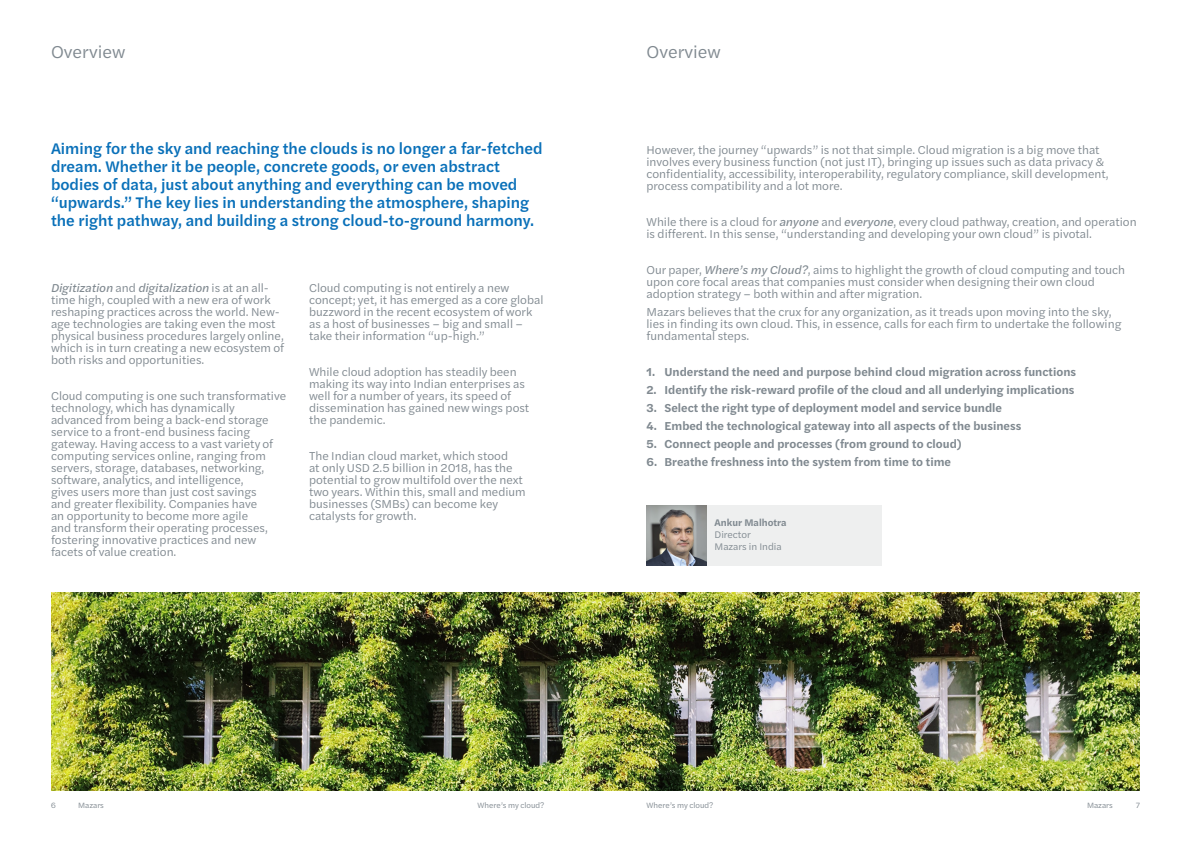
<style>
.page{position:relative;width:1191px;height:842px;background:#fff}
.page>*{position:absolute;margin:0;border:0;box-sizing:border-box;transform-origin:0 0}
.Page_title{font:18px "Halyard Text";color:#808990}
.Page_introduction_co{font:500 16px/18px "Halyard Text";color:#0970b9}
.Body_text{font:12px/12px "Halyard Text";color:#808990}
.t1{font:600 12px "Halyard Text";color:#808990}
.Quote_source{font:10px "Halyard Text";color:#808990}
.Quote_source-2{font:600 10px "Halyard Text";color:#808990}
.Footer_text{font:8px "Halyard Text";color:#808990}
.s1{font-style:italic}
</style>
<div class="page">
<div style="left:646px;top:506px;width:236px;height:60px;background:#eeefef"></div>
<img style="left:646px;top:506px;width:60px;height:60px">
<img style="left:51px;top:592px;width:1089px;height:199px">
<p class="Page_title" style="left:51px;top:39px;width:76px">Overview</p>
<p class="Page_introduction_co" style="left:51px;top:139px;width:493px">Aiming for the sky and reaching the clouds is no longer a far-fetched dream. Whether it be people, concrete goods, or even abstract bodies of data, just about anything and everything can be moved “upwards.” The key lies in understanding the atmosphere, shaping the right pathway, and building a strong cloud-to-ground harmony.</p>
<p class="Body_text" style="left:51px;top:281px;width:235px"><span class="s1">Digitization</span> and <span class="s1">digitalization</span> is at an all&shy;time high, coupled with a new era of work reshaping practices across the world. New&shy;age technologies are taking even the most physical business procedures largely online, which is in turn creating a new ecosystem of both risks and opportunities.</p>
<p class="Body_text" style="left:51px;top:389px;width:237px">Cloud computing is one such transformative technology, which has dynamically advanced from being a back-end storage service to a front-end business facing gateway. Having access to a vast variety of computing services online, ranging from servers, storage, databases, networking, software, analytics, and intelligence,<br>gives users more than just cost savings<br>and greater flexibility. Companies have<br>an opportunity to become more agile<br>and transform their operating processes, fostering innovative practices and new facets of value creation.</p>
<p class="Body_text" style="left:309px;top:281px;width:236px">Cloud computing is not entirely a new concept; yet, it has emerged as a core global buzzword in the recent ecosystem of work as a host of businesses – big and small – take their information “up-high.”</p>
<p class="Body_text" style="left:309px;top:365px;width:222px">While cloud adoption has steadily been making its way into Indian enterprises as well for a number of years, its speed of dissemination has gained new wings post the pandemic.</p>
<p class="Body_text" style="left:309px;top:449px;width:218px">The Indian cloud market, which stood<br>at only USD 2.5 billion in 2018, has the potential to grow multifold over the next two years. Within this, small and medium businesses (SMBs) can become key catalysts for growth.</p>
<p class="Footer_text" style="left:51px;top:800px;width:6px">6</p>
<p class="Footer_text" style="left:78px;top:800px;width:27px">Mazars</p>
<p class="Footer_text" style="left:477px;top:800px;width:68px">Where’s my cloud?</p>
<p class="Page_title" style="left:646px;top:39px;width:76px">Overview</p>
<p class="Body_text" style="left:646px;top:143px;width:463px">However, the journey “upwards” is not that simple. Cloud migration is a big move that involves every business function (not just IT), bringing up issues such as data privacy &amp; confidentiality, accessibility, interoperability, regulatory compliance, skill development, process compatibility and a lot more.</p>
<p class="Body_text" style="left:646px;top:215px;width:492px">While there is a cloud for <span class="s1">anyone</span> and <span class="s1">everyone</span>, every cloud pathway, creation, and operation is different. In this sense, “understanding and developing your own cloud” is pivotal.</p>
<p class="Body_text" style="left:646px;top:263px;width:480px">Our paper, <span class="s1">Where’s my Cloud?</span>, aims to highlight the growth of cloud computing and touch upon core focal areas that companies must consider when designing their own cloud adoption strategy – both within and after migration.</p>
<p class="Body_text" style="left:646px;top:305px;width:476px">Mazars believes that the crux for any organization, as it treads upon moving into the sky, lies in finding its own cloud. This, in essence, calls for each firm to undertake the following fundamental steps.</p>
<p class="t1" style="left:646px;top:363px;width:431px">1. Understand the need and purpose behind cloud migration across functions</p>
<p class="t1" style="left:646px;top:381px;width:429px">2. Identify the risk-reward profile of the cloud and all underlying implications</p>
<p class="t1" style="left:646px;top:399px;width:357px">3. Select the right type of deployment model and service bundle</p>
<p class="t1" style="left:646px;top:417px;width:376px">4. Embed the technological gateway into all aspects of the business</p>
<p class="t1" style="left:646px;top:435px;width:317px">5. Connect people and processes (from ground to cloud)</p>
<p class="t1" style="left:646px;top:453px;width:306px">6. Breathe freshness into the system from time to time</p>
<p class="Quote_source-2" style="left:714px;top:515px;width:74px">Ankur Malhotra</p>
<p class="Quote_source" style="left:714px;top:527px;width:38px">Director</p>
<p class="Quote_source" style="left:714px;top:539px;width:69px">Mazars in India</p>
<p class="Footer_text" style="left:646px;top:800px;width:68px">Where’s my cloud?</p>
<p class="Footer_text" style="left:1087px;top:800px;width:27px">Mazars</p>
<p class="Footer_text" style="left:1135px;top:800px;width:6px">7</p>
</div>
